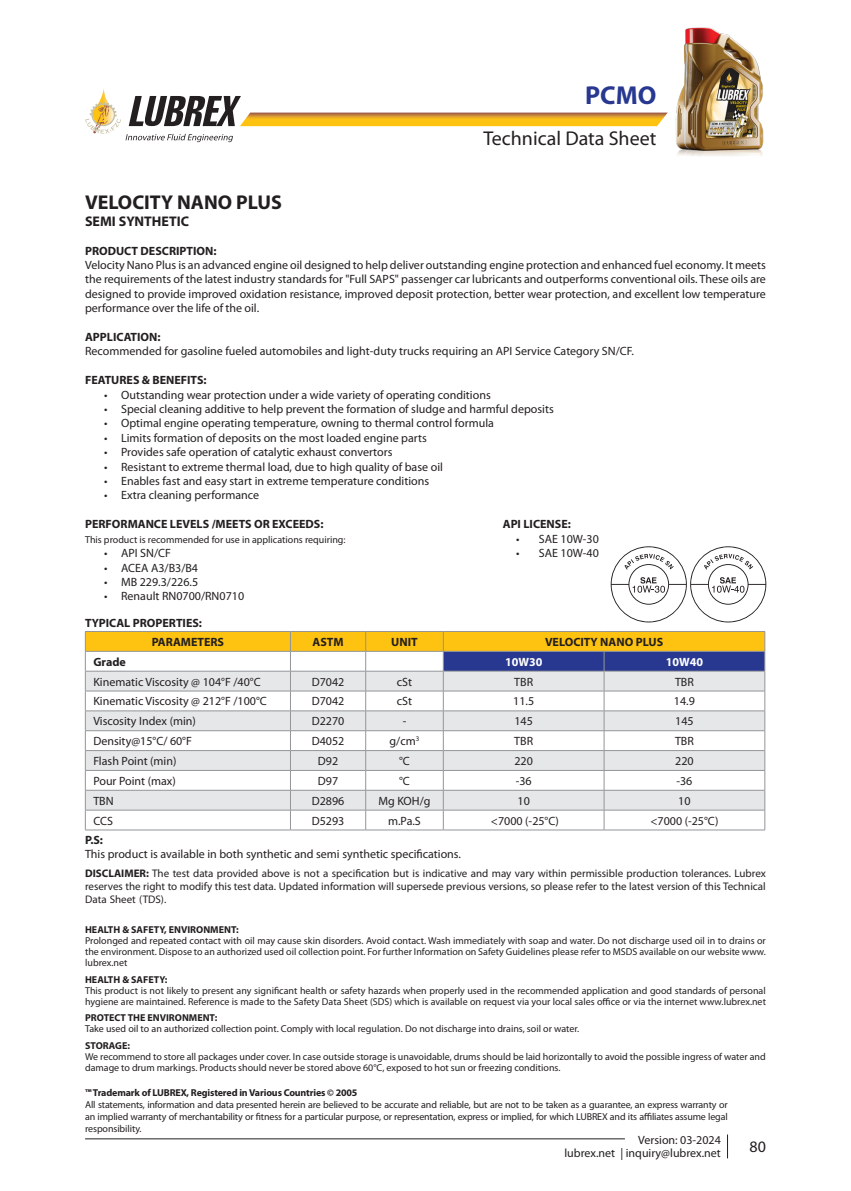
<style>
.page{position:relative;width:851px;height:1191px;background:#fff}
.page>*{position:absolute;margin:0;border:0;box-sizing:border-box;transform-origin:0 0}
.t1{font:700 26px "Myriad Pro";color:#283890}
.t2{font:20px "Myriad Pro";color:#231f20}
.t3{font:700 20px "Myriad Pro";color:#231f20}
.t4{font:16px "Myriad Pro";color:#231f20}
.t5{font:700 14px "Myriad Pro";color:#231f20}
.t6{font:12px/14.4px "Myriad Pro";color:#231f20;text-align:justify}
.t7{font:700 12px "Myriad Pro";color:#231f20}
.t8{font:700 12px "Myriad Pro";color:#fff}
.t9{font:11px/13.2px "Myriad Pro";color:#231f20;text-align:justify}
.t10{font:10px/11px "Myriad Pro";color:#231f20;text-align:justify}
.t11{font:700 10px "Myriad Pro";letter-spacing:-.005em;color:#231f20}
.s1{font-weight:700}
</style>
<div class="page">
<svg style="left:85px;top:88px;width:582px;height:54px"></svg>
<hr style="left:85px;top:1138px;width:539px;height:1px;background:#231f20">
<svg style="left:727px;top:1134px;width:1px;height:24px"></svg>
<img style="left:675px;top:27px;width:89px;height:129px">
<svg style="left:85px;top:631px;width:680px;height:198px"></svg>
<hr style="left:85px;top:829px;width:205px;height:1px;background:#939598">
<hr style="left:290px;top:829px;width:75px;height:1px;background:#939598">
<hr style="left:365px;top:829px;width:78px;height:1px;background:#939598">
<hr style="left:443px;top:829px;width:161px;height:1px;background:#939598">
<hr style="left:604px;top:829px;width:161px;height:1px;background:#939598">
<svg style="left:610px;top:546px;width:156px;height:76px"></svg>
<h1 class="t1" style="left:585px;top:78px;width:73px">PCMO</h1>
<h2 class="t2" style="left:483px;top:126px;width:174px">Technical Data Sheet</h2>
<p class="t3" style="left:85px;top:189px;width:198px">VELOCITY NANO PLUS</p>
<p class="t5" style="left:85px;top:212px;width:105px">SEMI SYNTHETIC</p>
<p class="t7" style="left:85px;top:243px;width:133px">PRODUCT DESCRIPTION:</p>
<p class="t6" style="left:85px;top:257px;width:682px">Velocity Nano Plus is an advanced engine oil designed to help deliver outstanding engine protection and enhanced fuel economy. It meets the requirements of the latest industry standards for "Full SAPS" passenger car lubricants and outperforms conventional oils. These oils are designed to provide improved oxidation resistance, improved deposit protection, better wear protection, and excellent low temperature performance over the life of the oil.</p>
<p class="t7" style="left:85px;top:329px;width:77px">APPLICATION:</p>
<p class="t6" style="left:85px;top:344px;width:550px">Recommended for gasoline fueled automobiles and light-duty trucks requiring an API Service Category SN/CF.</p>
<p class="t7" style="left:85px;top:372px;width:123px">FEATURES &amp; BENEFITS:</p>
<p class="t6" style="left:104px;top:387px;width:388px">• Outstanding wear protection under a wide variety of operating conditions</p>
<p class="t6" style="left:104px;top:401px;width:451px">• Special cleaning additive to help prevent the formation of sludge and harmful deposits</p>
<p class="t6" style="left:104px;top:416px;width:391px">• Optimal engine operating temperature, owning to thermal control formula</p>
<p class="t6" style="left:104px;top:430px;width:324px">• Limits formation of deposits on the most loaded engine parts</p>
<p class="t6" style="left:104px;top:445px;width:290px">• Provides safe operation of catalytic exhaust convertors</p>
<p class="t6" style="left:104px;top:459px;width:340px">• Resistant to extreme thermal load, due to high quality of base oil</p>
<p class="t6" style="left:104px;top:473px;width:326px">• Enables fast and easy start in extreme temperature conditions</p>
<p class="t6" style="left:104px;top:488px;width:156px">• Extra cleaning performance</p>
<p class="t7" style="left:85px;top:516px;width:240px">PERFORMANCE LEVELS /MEETS OR EXCEEDS:</p>
<p class="t10" style="left:85px;top:533px;width:262px">This product is recommended for use in applications requiring:</p>
<p class="t6" style="left:104px;top:545px;width:68px">• API SN/CF</p>
<p class="t6" style="left:104px;top:560px;width:95px">• ACEA A3/B3/B4</p>
<p class="t6" style="left:104px;top:574px;width:96px">• MB 229.3/226.5</p>
<p class="t6" style="left:104px;top:589px;width:141px">• Renault RN0700/RN0710</p>
<p class="t7" style="left:85px;top:615px;width:118px">TYPICAL PROPERTIES:</p>
<p class="t7" style="left:152px;top:634px;width:74px">PARAMETERS</p>
<p class="t7" style="left:312px;top:634px;width:33px">ASTM</p>
<p class="t7" style="left:391px;top:634px;width:28px">UNIT</p>
<p class="t7" style="left:545px;top:634px;width:120px">VELOCITY NANO PLUS</p>
<p class="t7" style="left:93px;top:654px;width:34px">Grade</p>
<p class="t8" style="left:505px;top:654px;width:39px">10W30</p>
<p class="t8" style="left:665px;top:654px;width:39px">10W40</p>
<p class="t6" style="left:93px;top:674px;width:169px">Kinematic Viscosity @ 104°F /40°C</p>
<p class="t6" style="left:312px;top:674px;width:34px">D7042</p>
<p class="t6" style="left:397px;top:674px;width:17px">cSt</p>
<p class="t6" style="left:514px;top:674px;width:20px">TBR</p>
<p class="t6" style="left:675px;top:674px;width:20px">TBR</p>
<p class="t6" style="left:93px;top:694px;width:175px">Kinematic Viscosity @ 212°F /100°C</p>
<p class="t6" style="left:312px;top:694px;width:34px">D7042</p>
<p class="t6" style="left:397px;top:694px;width:17px">cSt</p>
<p class="t6" style="left:513px;top:694px;width:22px">11.5</p>
<p class="t6" style="left:674px;top:694px;width:22px">14.9</p>
<p class="t6" style="left:93px;top:714px;width:104px">Viscosity Index (min)</p>
<p class="t6" style="left:312px;top:714px;width:34px">D2270</p>
<p class="t6" style="left:402px;top:714px;width:5px">-</p>
<p class="t6" style="left:514px;top:714px;width:20px">145</p>
<p class="t6" style="left:675px;top:714px;width:20px">145</p>
<p class="t6" style="left:93px;top:733px;width:100px">Density@15°C/ 60°F</p>
<p class="t6" style="left:312px;top:733px;width:34px">D4052</p>
<p class="t6" style="left:389px;top:733px;width:31px">g/cm<sup>3</sup></p>
<p class="t6" style="left:514px;top:733px;width:20px">TBR</p>
<p class="t6" style="left:675px;top:733px;width:20px">TBR</p>
<p class="t6" style="left:93px;top:753px;width:85px">Flash Point (min)</p>
<p class="t6" style="left:318px;top:753px;width:22px">D92</p>
<p class="t6" style="left:399px;top:753px;width:12px">°C</p>
<p class="t6" style="left:514px;top:753px;width:20px">220</p>
<p class="t6" style="left:675px;top:753px;width:20px">220</p>
<p class="t6" style="left:93px;top:773px;width:84px">Pour Point (max)</p>
<p class="t6" style="left:318px;top:773px;width:22px">D97</p>
<p class="t6" style="left:399px;top:773px;width:12px">°C</p>
<p class="t6" style="left:515px;top:773px;width:17px">-36</p>
<p class="t6" style="left:676px;top:773px;width:17px">-36</p>
<p class="t6" style="left:93px;top:793px;width:22px">TBN</p>
<p class="t6" style="left:312px;top:793px;width:34px">D2896</p>
<p class="t6" style="left:378px;top:793px;width:54px">Mg KOH/g</p>
<p class="t6" style="left:517px;top:793px;width:14px">10</p>
<p class="t6" style="left:678px;top:793px;width:14px">10</p>
<p class="t6" style="left:93px;top:813px;width:21px">CCS</p>
<p class="t6" style="left:312px;top:813px;width:34px">D5293</p>
<p class="t6" style="left:388px;top:813px;width:34px">m.Pa.S</p>
<p class="t6" style="left:491px;top:813px;width:70px">&lt;7000 (-25°C)</p>
<p class="t6" style="left:650px;top:813px;width:70px">&lt;7000 (-25°C)</p>
<p class="t7" style="left:85px;top:832px;width:19px">P.S:</p>
<p class="t6" style="left:85px;top:847px;width:377px">This product is available in both synthetic and semi synthetic specifications.</p>
<p class="t7" style="left:502px;top:516px;width:70px">API LICENSE:</p>
<p class="t6" style="left:516px;top:531px;width:84px">• SAE 10W-30</p>
<p class="t6" style="left:516px;top:545px;width:84px">• SAE 10W-40</p>
<p class="t9" style="left:85px;top:866px;width:682px"><span class="s1">DISCLAIMER:</span> The test data provided above is not a specification but is indicative and may vary within permissible production tolerances. Lubrex reserves the right to modify this test data. Updated information will supersede previous versions, so please refer to the latest version of this Technical Data Sheet (TDS).</p>
<p class="t11" style="left:85px;top:923px;width:155px">HEALTH &amp; SAFETY, ENVIRONMENT:</p>
<p class="t10" style="left:85px;top:935px;width:682px">Prolonged and repeated contact with oil may cause skin disorders. Avoid contact. Wash immediately with soap and water. Do not discharge used oil in to drains or the environment. Dispose to an authorized used oil collection point. For further Information on Safety Guidelines please refer to MSDS available on our website www. lubrex.net</p>
<p class="t11" style="left:85px;top:973px;width:84px">HEALTH &amp; SAFETY:</p>
<p class="t10" style="left:85px;top:984px;width:682px">This product is not likely to present any significant health or safety hazards when properly used in the recommended application and good standards of personal hygiene are maintained. Reference is made to the Safety Data Sheet (SDS) which is available on request via your local sales office or via the internet www.lubrex.net</p>
<p class="t11" style="left:85px;top:1011px;width:134px">PROTECT THE ENVIRONMENT:</p>
<p class="t10" style="left:85px;top:1023px;width:495px">Take used oil to an authorized collection point. Comply with local regulation. Do not discharge into drains, soil or water.</p>
<p class="t11" style="left:85px;top:1039px;width:46px">STORAGE:</p>
<p class="t10" style="left:85px;top:1051px;width:682px">We recommend to store all packages under cover. In case outside storage is unavoidable, drums should be laid horizontally to avoid the possible ingress of water and damage to drum markings. Products should never be stored above 60°C, exposed to hot sun or freezing conditions.</p>
<p class="t11" style="left:85px;top:1085px;width:274px">™ Trademark of LUBREX, Registered in Various Countries © 2005</p>
<p class="t10" style="left:85px;top:1098px;width:644px;line-height:12px">All statements, information and data presented herein are believed to be accurate and reliable, but are not to be taken as a guarantee, an express warranty or an implied warranty of merchantability or fitness for a particular purpose, or representation, express or implied, for which LUBREX and its affiliates assume legal responsibility.</p>
<p class="t6" style="left:638px;top:1132px;width:84px">Version: 03-2024</p>
<p class="t6" style="left:564px;top:1145px;width:158px">lubrex.net | inquiry@lubrex.net</p>
<h3 class="t4" style="left:749px;top:1136px;width:18px">80</h3>
</div>
